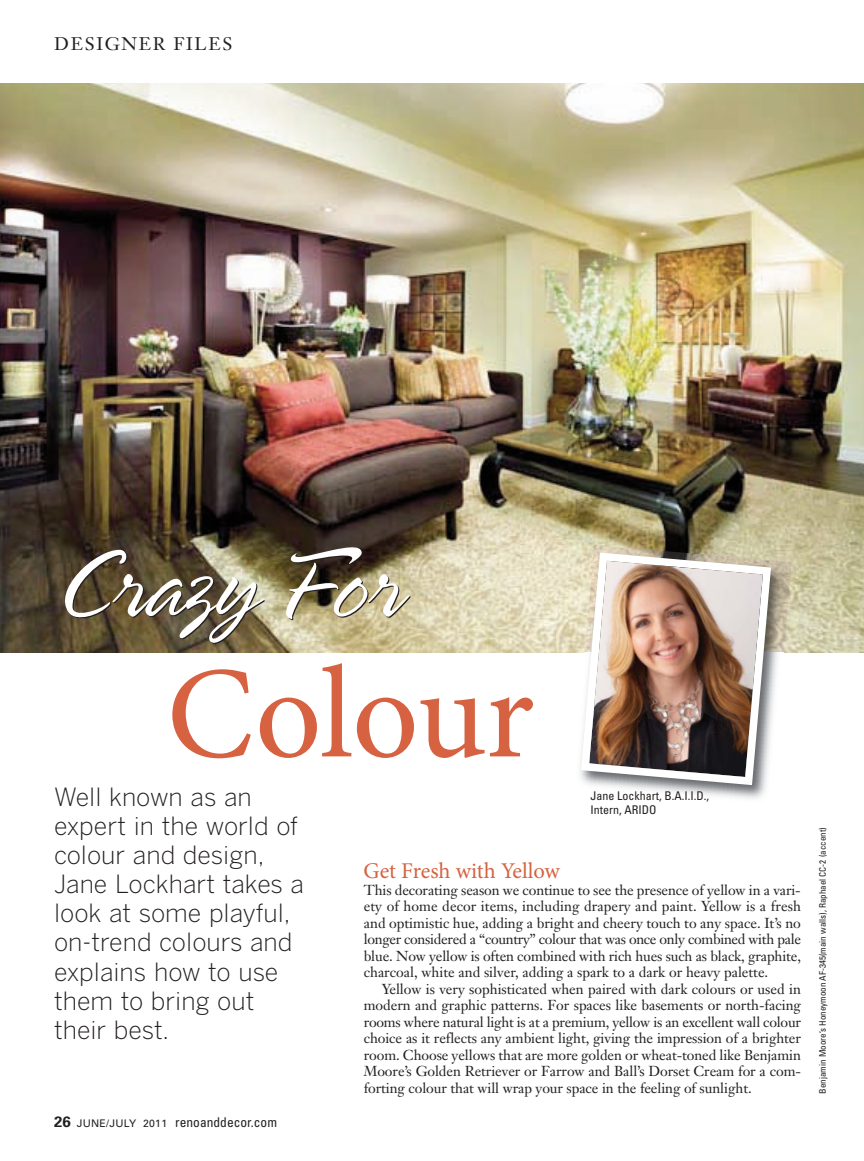
<style>
.page{position:relative;width:864px;height:1161px;background:#fff}
.page>*{position:absolute;margin:0;border:0;box-sizing:border-box;transform-origin:0 0}
.t1{font:130.95px "Minion Pro";letter-spacing:-.01em;color:#d66241}
.t2{font:300 106.5px "Spring";color:#fff}
.t3{font:300 24.9px/29.1px "Benton Gothic";color:#231f20}
.t4{font:22.5px "Minion Pro";letter-spacing:-.005em;color:#d66241}
.t5{font:18px "Janson Text";letter-spacing:.095em;color:#231f20}
.t6{font:14.25px/16.5px "Janson Text";color:#231f20;text-align:justify}
.t7{font:condensed 13.5px "Univers";color:#231f20}
.t8{font:condensed 12px/13.5px "Univers";color:#231f20}
.t9{font:condensed 9px "Univers";color:#231f20}
.s1{font-weight:700;font-stretch:normal;font-size:15px}
.s2{font-stretch:normal;font-size:10.5px}
</style>
<div class="page">
<img style="left:0;top:84px;width:864px;height:568px">
<img style="left:573px;top:652px;width:211px;height:147px">
<img style="left:585px;top:545px;width:207px;height:107px">
<img style="left:577px;top:549px;width:198px;height:240px">
<p class="t5" style="left:54px;top:36px;width:180px">DESIGNER FILES</p>
<h2 class="t2" style="left:54px;top:515px;width:349px">Crazy For</h2>
<h1 class="t1" style="left:167px;top:665px;width:369px">Colour</h1>
<h3 class="t3" style="left:54px;top:783px;width:252px">Well known as an expert in the world of colour and design,<br>Jane Lockhart takes a look at some playful, on-trend colours and explains how to use them to bring out their best.</h3>
<p class="t7" style="left:54px;top:1118px;width:225px"><span class="s1">26</span> <span class="s2">JUNE/JULY 2011</span> renoanddecor.com</p>
<h3 class="t4" style="left:364px;top:863px;width:198px">Get Fresh with Yellow</h3>
<p class="t8" style="left:591px;top:790px;width:120px">Jane Lockhart, B.A.I.I.D.,<br>Intern, ARIDO</p>
<p class="t6" style="left:364px;top:883px;width:439px">This decorating season we continue to see the presence of yellow in a vari&shy;ety of home decor items, including drapery and paint. Yellow is a fresh and optimistic hue, adding a bright and cheery touch to any space. It’s no longer considered a “country” colour that was once only combined with pale blue. Now yellow is often combined with rich hues such as black, graphite, charcoal, white and silver, adding a spark to a dark or heavy palette.</p>
<p class="t6" style="left:364px;top:982px;width:439px;text-indent:18px">Yellow is very sophisticated when paired with dark colours or used in modern and graphic patterns. For spaces like basements or north-facing rooms where natural light is at a premium, yellow is an excellent wall colour choice as it reflects any ambient light, giving the impression of a brighter room. Choose yellows that are more golden or wheat-toned like Benjamin Moore’s Golden Retriever or Farrow and Ball’s Dorset Cream for a com&shy;forting colour that will wrap your space in the feeling of sunlight.</p>
<p class="t9" style="left:819px;top:1094px;width:268px;rotate:-90deg">Benjamin Moore’s Honeymoon AF-345(main walls), Raphael CC-2 (accent)</p>
</div>
